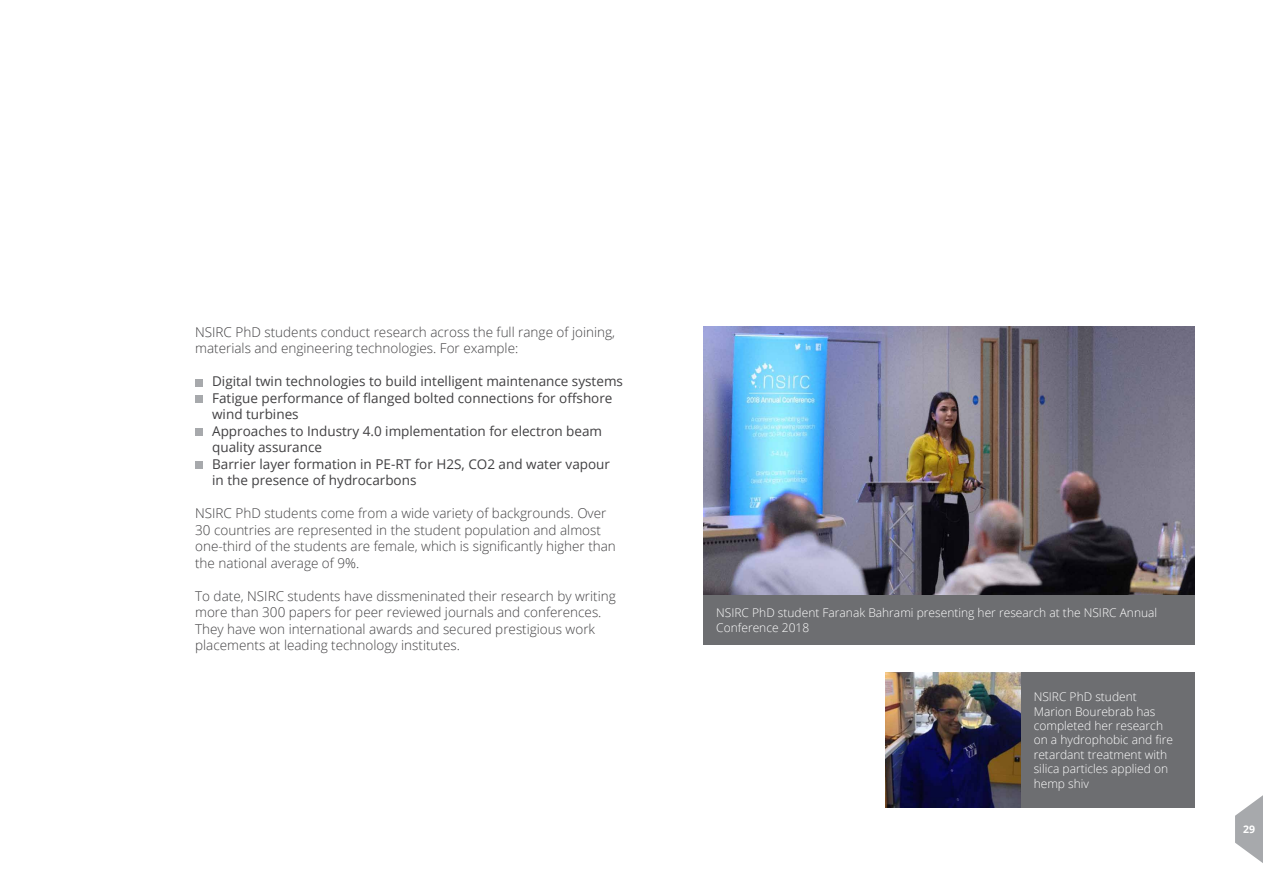
<style>
.page{position:relative;width:1263px;height:893px;background:#fff}
.page>*{position:absolute;margin:0;border:0;box-sizing:border-box;transform-origin:0 0}
.t1{font:300 13.5px/16.5px "Open Sans";color:#414042}
.t2{font:13.5px/16.5px "Open Sans";color:#414042}
.t3{font:300 12px/14.4px "Open Sans";color:#fff}
.t4{font:700 10.5px "Open Sans";color:#fff}
</style>
<div class="page">
<svg style="left:1235px;top:795px;width:28px;height:68px"></svg>
<div style="left:195px;top:379px;width:7px;height:7px;background:#a7a9ac"></div>
<div style="left:195px;top:395px;width:7px;height:8px;background:#a7a9ac"></div>
<div style="left:195px;top:428px;width:7px;height:8px;background:#a7a9ac"></div>
<div style="left:195px;top:461px;width:7px;height:8px;background:#a7a9ac"></div>
<img style="left:703px;top:326px;width:492px;height:269px">
<img style="left:886px;top:672px;width:135px;height:136px">
<div style="left:703px;top:595px;width:492px;height:50px;background:#6d6e71"></div>
<div style="left:1021px;top:672px;width:174px;height:136px;background:#6d6e71"></div>
<p class="t1" style="left:195px;top:323px;width:421px">NSIRC PhD students conduct research across the full range of joining, materials and engineering technologies. For example:</p>
<p class="t2" style="left:212px;top:373px;width:412px">Digital twin technologies to build intelligent maintenance systems Fatigue performance of flanged bolted connections for offshore wind turbines<br>Approaches to Industry 4.0 implementation for electron beam quality assurance<br>Barrier layer formation in PE-RT for H2S, CO2 and water vapour in the presence of hydrocarbons</p>
<p class="t1" style="left:195px;top:505px;width:422px">NSIRC PhD students come from a wide variety of backgrounds. Over 30 countries are represented in the student population and almost one-third of the students are female, which is significantly higher than the national average of 9%.</p>
<p class="t1" style="left:195px;top:587px;width:422px">To date, NSIRC students have dissmeninated their research by writing more than 300 papers for peer reviewed journals and conferences.<br>They have won international awards and secured prestigious work placements at leading technology institutes.</p>
<p class="t3" style="left:716px;top:605px;width:442px">NSIRC PhD student Faranak Bahrami presenting her research at the NSIRC Annual<br>Conference 2018</p>
<p class="t3" style="left:1034px;top:689px;width:141px">NSIRC PhD student<br>Marion Bourebrab has completed her research on a hydrophobic and fire retardant treatment with silica particles applied on hemp shiv</p>
<p class="t4" style="left:1243px;top:822px;width:13px">29</p>
</div>
